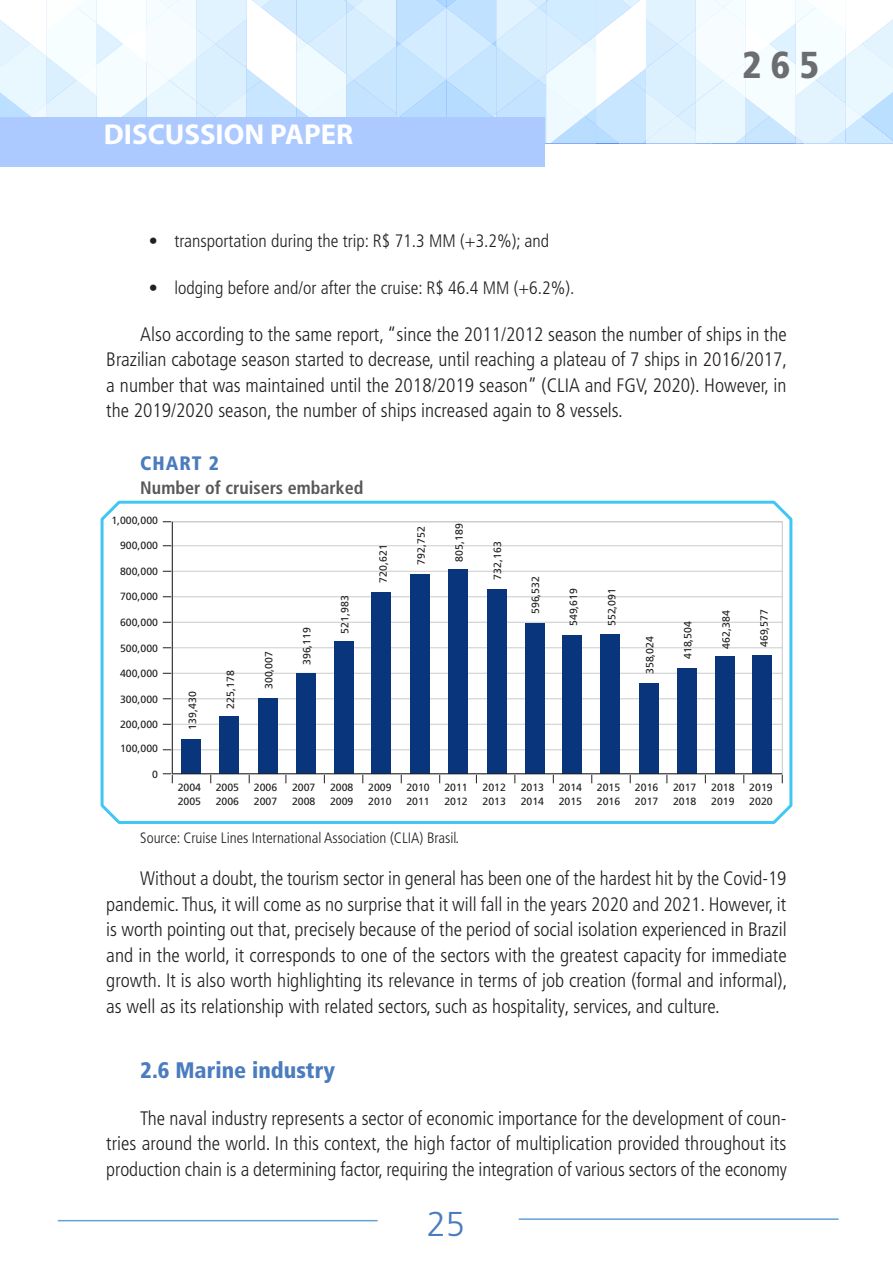
<style>
.page{position:relative;width:893px;height:1263px;background:#fff}
.page>*{position:absolute;margin:0;border:0;box-sizing:border-box;transform-origin:0 0}
.t1{font:900 condensed 37.5px "Frutiger LT Pro";color:#6c6d70}
.t2{font:300 34.5px "Frutiger LT Pro";color:#487cbf}
.t3{font:700 28.8px "Myriad Pro";color:#fff}
.titulo_2{font:900 condensed 22.5px "Frutiger LT Pro";color:#4b7cbe}
.texto_corrido{font:300 condensed 19.5px/25.5px "Frutiger LT Pro";color:#231f20;text-align:justify}
.titulo_1_número{font:900 condensed 19.5px "Frutiger LT Pro";letter-spacing:.05em;color:#4b7cbe}
.t4{font:300 condensed 18px "Frutiger LT Pro";color:#231f20}
.titulo_2_título_do_g{font:700 condensed 18px "Frutiger LT Pro";color:#57585a}
.fonte_grafico_sozinh{font:300 condensed 15px "Frutiger LT Pro";color:#231f20}
.t5{font:10.5px/13.5px "Frutiger LT Pro";color:#231f20}
</style>
<div class="page">
<svg style="left:0;top:0;width:893px;height:143px"></svg>
<div style="left:0;top:118px;width:545px;height:49px;background:#accaff"></div>
<hr style="left:519px;top:1218px;width:319px;height:2px;background:#65a1d6">
<hr style="left:58px;top:1220px;width:320px;height:1px;background:#65a1d6">
<svg style="left:100px;top:500px;width:693px;height:324px"></svg>
<hr style="left:172px;top:749px;width:610px;height:1px;background:#cfd1d0">
<hr style="left:172px;top:724px;width:610px;height:1px;background:#cfd1d0">
<hr style="left:172px;top:698px;width:610px;height:1px;background:#cfd1d0">
<hr style="left:172px;top:673px;width:610px;height:1px;background:#cfd1d0">
<hr style="left:172px;top:647px;width:610px;height:1px;background:#cfd1d0">
<hr style="left:172px;top:622px;width:610px;height:1px;background:#cfd1d0">
<hr style="left:172px;top:596px;width:610px;height:1px;background:#cfd1d0">
<hr style="left:172px;top:571px;width:610px;height:1px;background:#cfd1d0">
<hr style="left:172px;top:545px;width:610px;height:1px;background:#cfd1d0">
<hr style="left:172px;top:521px;width:610px;height:1px;background:#cfd1d0">
<div style="left:181px;top:739px;width:19px;height:35px;background:#08357c"></div>
<div style="left:219px;top:717px;width:20px;height:57px;background:#08357c"></div>
<div style="left:258px;top:699px;width:19px;height:75px;background:#08357c"></div>
<div style="left:296px;top:673px;width:20px;height:101px;background:#08357c"></div>
<div style="left:335px;top:642px;width:19px;height:132px;background:#08357c"></div>
<div style="left:372px;top:592px;width:19px;height:182px;background:#08357c"></div>
<div style="left:410px;top:574px;width:19px;height:200px;background:#08357c"></div>
<div style="left:448px;top:570px;width:20px;height:204px;background:#08357c"></div>
<div style="left:487px;top:589px;width:19px;height:185px;background:#08357c"></div>
<div style="left:525px;top:624px;width:20px;height:150px;background:#08357c"></div>
<div style="left:562px;top:636px;width:19px;height:138px;background:#08357c"></div>
<div style="left:600px;top:634px;width:20px;height:140px;background:#08357c"></div>
<div style="left:639px;top:684px;width:19px;height:90px;background:#08357c"></div>
<div style="left:677px;top:669px;width:20px;height:105px;background:#08357c"></div>
<div style="left:716px;top:657px;width:19px;height:117px;background:#08357c"></div>
<div style="left:752px;top:655px;width:20px;height:119px;background:#08357c"></div>
<hr style="left:172px;top:522px;width:1px;height:252px;background:#231f20">
<hr style="left:172px;top:773px;width:610px;height:1px;background:#231f20">
<svg style="left:163px;top:773px;width:10px;height:10px"></svg>
<h3 class="t3" style="left:104px;top:116px;width:251px">DISCUSSION PAPER</h3>
<h1 class="t1" style="left:742px;top:42px;width:79px">265</h1>
<p class="t4" style="left:149px;top:231px;width:402px">• transportation during the trip: R$ 71.3 MM (+3.2%); and</p>
<p class="t4" style="left:149px;top:278px;width:427px">• lodging before and/or after the cruise: R$ 46.4 MM (+6.2%).</p>
<p class="texto_corrido" style="left:106px;top:322px;width:682px;text-indent:34px">Also according to the same report, “since the 2011/2012 season the number of ships in the Brazilian cabotage season started to decrease, until reaching a plateau of 7 ships in 2016/2017, a number that was maintained until the 2018/2019 season” (CLIA and FGV, 2020). However, in the 2019/2020 season, the number of ships increased again to 8 vessels.</p>
<p class="titulo_1_número" style="left:140px;top:451px;width:80px">CHART 2</p>
<p class="titulo_2_título_do_g" style="left:140px;top:477px;width:225px">Number of cruisers embarked</p>
<p class="t5" style="left:111px;top:514px;width:48px">1,000,000</p>
<p class="t5" style="left:120px;top:539px;width:39px">900,000</p>
<p class="t5" style="left:120px;top:565px;width:39px">800,000</p>
<p class="t5" style="left:120px;top:590px;width:39px">700,000</p>
<p class="t5" style="left:120px;top:616px;width:39px">600,000</p>
<p class="t5" style="left:120px;top:641px;width:39px">500,000</p>
<p class="t5" style="left:120px;top:667px;width:39px">400,000</p>
<p class="t5" style="left:120px;top:692px;width:39px">300,000</p>
<p class="t5" style="left:120px;top:718px;width:39px">200,000</p>
<p class="t5" style="left:120px;top:742px;width:39px">100,000</p>
<p class="t5" style="left:152px;top:767px;width:7px">0</p>
<p class="t5" style="left:186px;top:729px;width:39px;rotate:-90deg">139,430</p>
<p class="t5" style="left:224px;top:708px;width:39px;rotate:-90deg">225,178</p>
<p class="t5" style="left:262px;top:689px;width:39px;rotate:-90deg">300,007</p>
<p class="t5" style="left:300px;top:665px;width:39px;rotate:-90deg">396,119</p>
<p class="t5" style="left:338px;top:633px;width:39px;rotate:-90deg">521,983</p>
<p class="t5" style="left:376px;top:582px;width:39px;rotate:-90deg">720,621</p>
<p class="t5" style="left:414px;top:564px;width:39px;rotate:-90deg">792,752</p>
<p class="t5" style="left:453px;top:561px;width:39px;rotate:-90deg">805,189</p>
<p class="t5" style="left:491px;top:579px;width:39px;rotate:-90deg">732,163</p>
<p class="t5" style="left:529px;top:614px;width:39px;rotate:-90deg">596,532</p>
<p class="t5" style="left:567px;top:626px;width:39px;rotate:-90deg">549,619</p>
<p class="t5" style="left:605px;top:626px;width:39px;rotate:-90deg">552,091</p>
<p class="t5" style="left:643px;top:674px;width:39px;rotate:-90deg">358,024</p>
<p class="t5" style="left:681px;top:659px;width:39px;rotate:-90deg">418,504</p>
<p class="t5" style="left:719px;top:648px;width:39px;rotate:-90deg">462,384</p>
<p class="t5" style="left:757px;top:647px;width:39px;rotate:-90deg">469,577</p>
<p class="t5" style="left:178px;top:781px;width:25px">2004<br>2005</p>
<p class="t5" style="left:216px;top:781px;width:25px">2005<br>2006</p>
<p class="t5" style="left:254px;top:781px;width:25px">2006<br>2007</p>
<p class="t5" style="left:292px;top:781px;width:25px">2007<br>2008</p>
<p class="t5" style="left:330px;top:781px;width:25px">2008<br>2009</p>
<p class="t5" style="left:368px;top:781px;width:25px">2009<br>2010</p>
<p class="t5" style="left:406px;top:781px;width:25px">2010<br>2011</p>
<p class="t5" style="left:444px;top:781px;width:25px">2011<br>2012</p>
<p class="t5" style="left:483px;top:781px;width:25px">2012<br>2013</p>
<p class="t5" style="left:521px;top:781px;width:25px">2013<br>2014</p>
<p class="t5" style="left:559px;top:781px;width:25px">2014<br>2015</p>
<p class="t5" style="left:597px;top:781px;width:25px">2015<br>2016</p>
<p class="t5" style="left:635px;top:781px;width:25px">2016<br>2017</p>
<p class="t5" style="left:673px;top:781px;width:25px">2017<br>2018</p>
<p class="t5" style="left:711px;top:781px;width:25px">2018<br>2019</p>
<p class="t5" style="left:749px;top:781px;width:25px">2019<br>2020</p>
<p class="fonte_grafico_sozinh" style="left:140px;top:829px;width:320px">Source: Cruise Lines International Association (CLIA) Brasil.</p>
<p class="texto_corrido" style="left:106px;top:866px;width:682px;text-indent:34px">Without a doubt, the tourism sector in general has been one of the hardest hit by the Covid-19 pandemic. Thus, it will come as no surprise that it will fall in the years 2020 and 2021. However, it is worth pointing out that, precisely because of the period of social isolation experienced in Brazil and in the world, it corresponds to one of the sectors with the greatest capacity for immediate growth. It is also worth highlighting its relevance in terms of job creation (formal and informal), as well as its relationship with related sectors, such as hospitality, services, and culture.</p>
<p class="titulo_2" style="left:140px;top:1056px;width:196px">2.6 Marine industry</p>
<p class="texto_corrido" style="left:106px;top:1105px;width:682px;text-indent:34px">The naval industry represents a sector of economic importance for the development of coun&shy;tries around the world. In this context, the high factor of multiplication provided throughout its production chain is a determining factor, requiring the integration of various sectors of the economy</p>
<h2 class="t2" style="left:427px;top:1204px;width:40px">25</h2>
</div>
